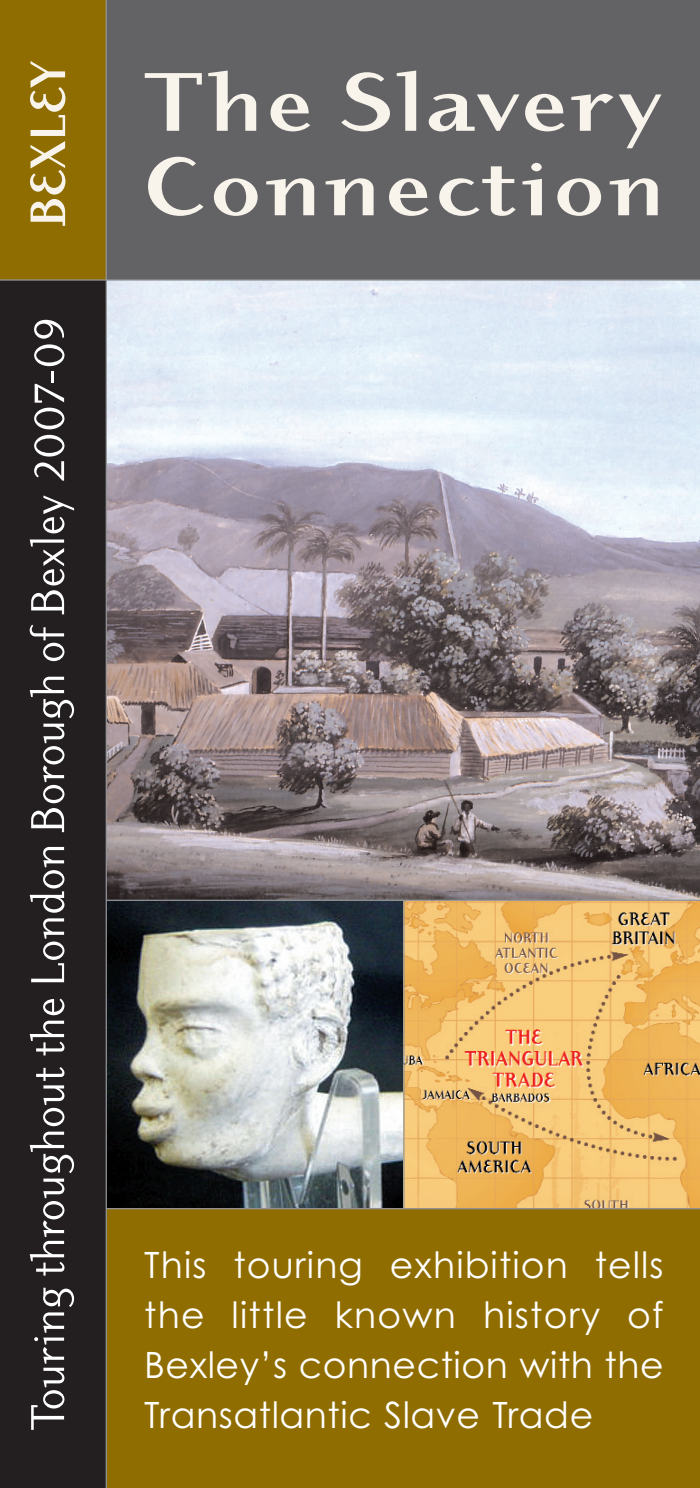
<style>
.page{position:relative;width:700px;height:1488px;background:#fff}
.page>*{position:absolute;margin:0;border:0;box-sizing:border-box;transform-origin:0 0}
.t1{font:700 87.5px/84.5px "Dyadis ITC";letter-spacing:.025em;color:#f8f4ec;scale:1.25 1}
.t2{font:700 52.5px "Dyadis ITC";color:#f8f4ec}
.t3{font:50px "Dyadis ITC";letter-spacing:.005em;color:#fff}
.t4{font:36.25px/50px "Century Gothic";letter-spacing:.015em;color:#fff;text-align:justify}
</style>
<div class="page">
<div style="left:0;top:280px;width:106px;height:1207px;background:#231f20"></div>
<img style="left:107px;top:281px;width:593px;height:927px">
<div style="left:0;top:0;width:106px;height:280px;background:#906d00"></div>
<div style="left:106px;top:0;width:594px;height:280px;background:#636366"></div>
<div style="left:106px;top:1208px;width:594px;height:279px;background:#906d00"></div>
<hr style="left:0;top:279px;width:700px;height:2px;background:#939598">
<hr style="left:106px;top:0;width:1px;height:1487px;background:#939598">
<hr style="left:106px;top:1208px;width:594px;height:1px;background:#939598">
<hr style="left:106px;top:899px;width:594px;height:2px;background:#939598">
<hr style="left:403px;top:900px;width:2px;height:308px;background:#939598">
<h2 class="t2" style="left:28px;top:227px;width:168px;rotate:-90deg">BEXLEY</h2>
<h1 class="t1" style="left:143px;top:67px;width:420px">The Slavery<br>Connection</h1>
<h3 class="t3" style="left:29px;top:1429px;width:1115px;rotate:-90deg">Touring throughout the London Borough of Bexley 2007-09</h3>
<p class="t4" style="left:144px;top:1243px;width:521px">This touring exhibition tells the little known history of Bexley’s connection with the</p>
<p class="t4" style="left:144px;top:1393px;width:451px">Transatlantic Slave Trade</p>
</div>
